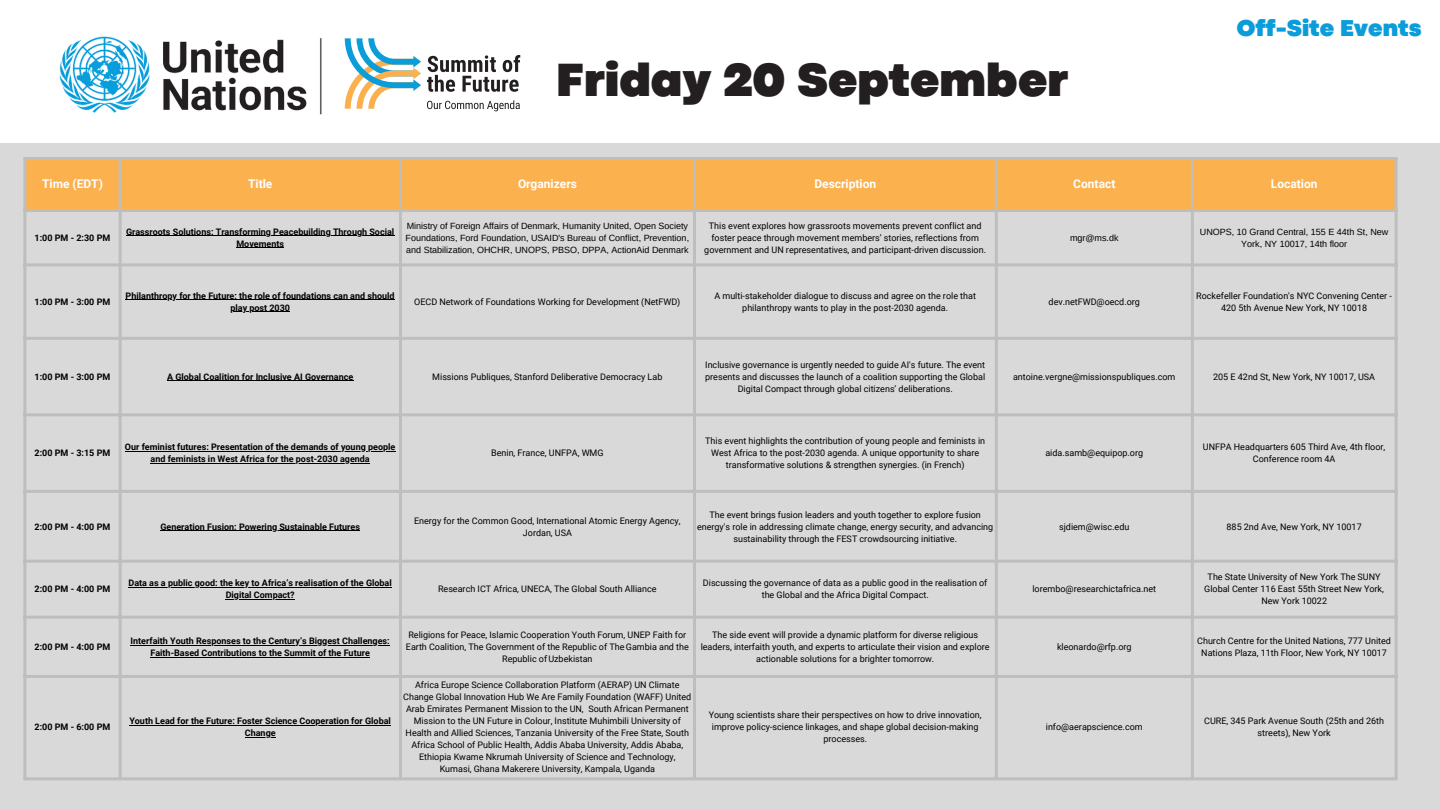
<style>
.page{position:relative;width:1440px;height:810px;background:#fff}
.page>*{position:absolute;margin:0;border:0;box-sizing:border-box;transform-origin:0 0}
.t1{font:900 48.6px "Codec Pro";color:#231f20}
.t2{font:900 24px "Codec Pro";color:#0a9dd9}
.t3{font:700 12px "Roboto";color:#fff}
.t4{font:9px/12px "Roboto";color:#000;text-align:center}
.t5{font:700 9px/12px "Roboto";color:#000;text-align:center}
.t6{font:9px/12px "Arimo";color:#000}
</style>
<div class="page">
<div style="left:0;top:81px;width:1440px;height:729px;background:#d9d9d9"></div>
<div style="left:0;top:0;width:1440px;height:142px;background:#fff"></div>
<div style="left:26px;top:160px;width:1369px;height:49px;background:#fbb14e"></div>
<hr style="left:126px;top:235px;width:269px;height:1px;background:#000">
<hr style="left:236px;top:247px;width:48px;height:1px;background:#000">
<hr style="left:126px;top:299px;width:269px;height:1px;background:#000">
<hr style="left:230px;top:311px;width:60px;height:1px;background:#000">
<hr style="left:167px;top:380px;width:186px;height:1px;background:#000">
<hr style="left:125px;top:451px;width:271px;height:1px;background:#000">
<hr style="left:151px;top:463px;width:219px;height:1px;background:#000">
<hr style="left:160px;top:530px;width:200px;height:1px;background:#000">
<hr style="left:129px;top:587px;width:263px;height:1px;background:#000">
<hr style="left:226px;top:599px;width:69px;height:1px;background:#000">
<hr style="left:131px;top:645px;width:259px;height:1px;background:#000">
<hr style="left:150px;top:657px;width:220px;height:1px;background:#000">
<hr style="left:129px;top:725px;width:262px;height:1px;background:#000">
<hr style="left:245px;top:737px;width:31px;height:1px;background:#000">
<hr style="left:23px;top:160px;width:3px;height:617px;background:#bebebe">
<hr style="left:119px;top:160px;width:3px;height:617px;background:#bebebe">
<hr style="left:399px;top:160px;width:3px;height:617px;background:#bebebe">
<hr style="left:693px;top:160px;width:3px;height:617px;background:#bebebe">
<hr style="left:995px;top:160px;width:3px;height:617px;background:#bebebe">
<hr style="left:1191px;top:160px;width:3px;height:617px;background:#bebebe">
<hr style="left:1395px;top:160px;width:3px;height:617px;background:#bebebe">
<hr style="left:23px;top:157px;width:1375px;height:3px;background:#bebebe">
<hr style="left:23px;top:209px;width:1375px;height:3px;background:#bebebe">
<hr style="left:23px;top:263px;width:1375px;height:3px;background:#bebebe">
<hr style="left:23px;top:337px;width:1375px;height:3px;background:#bebebe">
<hr style="left:23px;top:413px;width:1375px;height:3px;background:#bebebe">
<hr style="left:23px;top:490px;width:1375px;height:3px;background:#bebebe">
<hr style="left:23px;top:560px;width:1375px;height:3px;background:#bebebe">
<hr style="left:23px;top:616px;width:1375px;height:3px;background:#bebebe">
<hr style="left:23px;top:675px;width:1375px;height:3px;background:#bebebe">
<hr style="left:23px;top:777px;width:1375px;height:3px;background:#bebebe">
<svg style="left:427px;top:55px;width:93px;height:37px"></svg>
<svg style="left:427px;top:100px;width:93px;height:11px"></svg>
<svg style="left:345px;top:38px;width:76px;height:71px"></svg>
<img style="left:59px;top:36px;width:263px;height:79px">
<h1 class="t1" style="left:556px;top:63px;width:514px">Friday 20 September</h1>
<h2 class="t2" style="left:1237px;top:20px;width:186px">Off-Site Events</h2>
<p class="t3" style="left:42px;top:177px;width:62px">Time (EDT)</p>
<p class="t3" style="left:248px;top:177px;width:26px">Title</p>
<p class="t3" style="left:518px;top:177px;width:60px">Organizers</p>
<h1 class="t3" style="left:815px;top:177px;width:63px">Description</h1>
<p class="t3" style="left:1073px;top:177px;width:44px">Contact</p>
<p class="t3" style="left:1271px;top:177px;width:48px">Location</p>
<p class="t5" style="left:35px;top:231px;width:77px">1:00 PM - 2:30 PM</p>
<p class="t5" style="left:126px;top:225px;width:270px">Grassroots Solutions: Transforming Peacebuilding Through Social<br>Movements</p>
<p class="t6" style="left:406px;top:219px;width:285px">Ministry of Foreign Affairs of Denmark, Humanity United, Open Society<br>Foundations, Ford Foundation, USAID's Bureau of Conflict, Prevention, and Stabilization, OHCHR, UNOPS, PBSO, DPPA, ActionAid Denmark</p>
<p class="t4" style="left:704px;top:219px;width:283px">This event explores how grassroots movements prevent conflict and foster peace through movement members’ stories, reflections from government and UN representatives, and participant-driven discussion.</p>
<p class="t6" style="left:1070px;top:231px;width:50px">mgr@ms.dk</p>
<p class="t6" style="left:1200px;top:225px;width:190px;text-align:center">UNOPS, 10 Grand Central, 155 E 44th St, New<br>York, NY 10017, 14th floor</p>
<p class="t5" style="left:35px;top:296px;width:77px">1:00 PM - 3:00 PM</p>
<p class="t5" style="left:126px;top:290px;width:271px">Philanthropy for the Future: the role of foundations can and should</p>
<p class="t5" style="left:230px;top:302px;width:61px">play post 2030</p>
<p class="t4" style="left:414px;top:296px;width:268px">OECD Network of Foundations Working for Development (NetFWD)</p>
<p class="t4" style="left:714px;top:290px;width:263px">A multi-stakeholder dialogue to discuss and agree on the role that philanthropy wants to play in the post-2030 agenda.</p>
<p class="t4" style="left:1049px;top:296px;width:93px">dev.netFWD@oecd.org</p>
<p class="t4" style="left:1196px;top:290px;width:197px">Rockefeller Foundation's NYC Convening Center -<br>420 5th Avenue New York, NY 10018</p>
<p class="t5" style="left:35px;top:371px;width:77px">1:00 PM - 3:00 PM</p>
<p class="t5" style="left:167px;top:371px;width:188px">A Global Coalition for Inclusive AI Governance</p>
<p class="t4" style="left:432px;top:371px;width:232px">Missions Publiques, Stanford Deliberative Democracy Lab</p>
<p class="t5" style="left:35px;top:447px;width:77px">2:00 PM - 3:15 PM</p>
<p class="t5" style="left:125px;top:441px;width:272px">Our feminist futures: Presentation of the demands of young people</p>
<p class="t5" style="left:151px;top:453px;width:221px">and feminists in West Africa for the post-2030 agenda</p>
<p class="t4" style="left:491px;top:447px;width:114px">Benin, France, UNFPA, WMG</p>
<p class="t4" style="left:705px;top:359px;width:282px">Inclusive governance is urgently needed to guide AI's future. The event presents and discusses the launch of a coalition supporting the Global<br>Digital Compact through global citizens’ deliberations.</p>
<p class="t4" style="left:705px;top:435px;width:281px">This event highlights the contribution of young people and feminists in<br>West Africa to the post-2030 agenda. A unique opportunity to share transformative solutions &amp; strengthen synergies. (in French)</p>
<p class="t5" style="left:35px;top:521px;width:77px">2:00 PM - 4:00 PM</p>
<p class="t5" style="left:160px;top:521px;width:201px">Generation Fusion: Powering Sustainable Futures</p>
<p class="t4" style="left:414px;top:515px;width:268px">Energy for the Common Good, International Atomic Energy Agency,<br>Jordan, USA</p>
<p class="t4" style="left:697px;top:509px;width:298px">The event brings fusion leaders and youth together to explore fusion energy's role in addressing climate change, energy security, and advancing sustainability through the FEST crowdsourcing initiative.</p>
<p class="t4" style="left:1013px;top:371px;width:164px">antoine.vergne@missionspubliques.com</p>
<p class="t4" style="left:1213px;top:371px;width:163px">205 E 42nd St, New York, NY 10017, USA</p>
<p class="t4" style="left:1045px;top:447px;width:99px">aida.samb@equipop.org</p>
<p class="t4" style="left:1203px;top:441px;width:184px">UNFPA Headquarters 605 Third Ave, 4th floor,<br>Conference room 4A</p>
<p class="t4" style="left:1059px;top:521px;width:72px">sjdiem@wisc.edu</p>
<p class="t4" style="left:1227px;top:521px;width:137px">885 2nd Ave, New York, NY 10017</p>
<p class="t5" style="left:35px;top:583px;width:77px">2:00 PM - 4:00 PM</p>
<p class="t5" style="left:129px;top:577px;width:265px">Data as a public good: the key to Africa’s realisation of the Global</p>
<p class="t5" style="left:226px;top:589px;width:71px">Digital Compact?</p>
<p class="t4" style="left:438px;top:583px;width:220px">Research ICT Africa, UNECA, The Global South Alliance</p>
<p class="t4" style="left:703px;top:577px;width:286px">Discussing the governance of data as a public good in the realisation of the Global and the Africa Digital Compact.</p>
<p class="t4" style="left:1032px;top:583px;width:125px">lorembo@researchictafrica.net</p>
<p class="t4" style="left:1204px;top:571px;width:181px">The State University of New York The SUNY<br>Global Center 116 East 55th Street New York,<br>New York 10022</p>
<p class="t5" style="left:35px;top:641px;width:77px">2:00 PM - 4:00 PM</p>
<p class="t5" style="left:131px;top:635px;width:261px">Interfaith Youth Responses to the Century’s Biggest Challenges:<br>Faith-Based Contributions to the Summit of the Future</p>
<p class="t4" style="left:406px;top:629px;width:284px">Religions for Peace, Islamic Cooperation Youth Forum, UNEP Faith for<br>Earth Coalition, The Government of the Republic of TheGambia and the<br>Republic ofUzbekistan</p>
<p class="t4" style="left:701px;top:629px;width:290px">The side event will provide a dynamic platform for diverse religious leaders, interfaith youth, and experts to articulate their vision and explore actionable solutions for a brighter tomorrow.</p>
<p class="t4" style="left:1057px;top:641px;width:76px">kleonardo@rfp.org</p>
<p class="t4" style="left:1197px;top:635px;width:195px">Church Centre for the United Nations, 777 United<br>Nations Plaza, 11th Floor, New York, NY 10017</p>
<p class="t5" style="left:35px;top:721px;width:77px">2:00 PM - 6:00 PM</p>
<p class="t5" style="left:129px;top:715px;width:263px">Youth Lead for the Future: Foster Science Cooperation for Global</p>
<p class="t5" style="left:245px;top:727px;width:32px">Change</p>
<p class="t4" style="left:403px;top:679px;width:290px">Africa Europe Science Collaboration Platform (AERAP) UN Climate Change Global Innovation Hub We Are Family Foundation (WAFF) United Arab Emirates Permanent Mission to the UN, South African Permanent Mission to the UN Future in Colour, Institute Muhimbili University of Health and Allied Sciences, Tanzania University of the Free State, South Africa School of Public Health, Addis Ababa University, Addis Ababa, Ethiopia Kwame Nkrumah University of Science and Technology, Kumasi, Ghana Makerere University, Kampala, Uganda</p>
<p class="t4" style="left:709px;top:709px;width:274px">Young scientists share their perspectives on how to drive innovation, improve policy-science linkages, and shape global decision-making processes.</p>
<p class="t4" style="left:1046px;top:721px;width:98px">info@aerapscience.com</p>
<p class="t4" style="left:1204px;top:715px;width:181px">CURE, 345 Park Avenue South (25th and 26th streets), New York</p>
</div>
